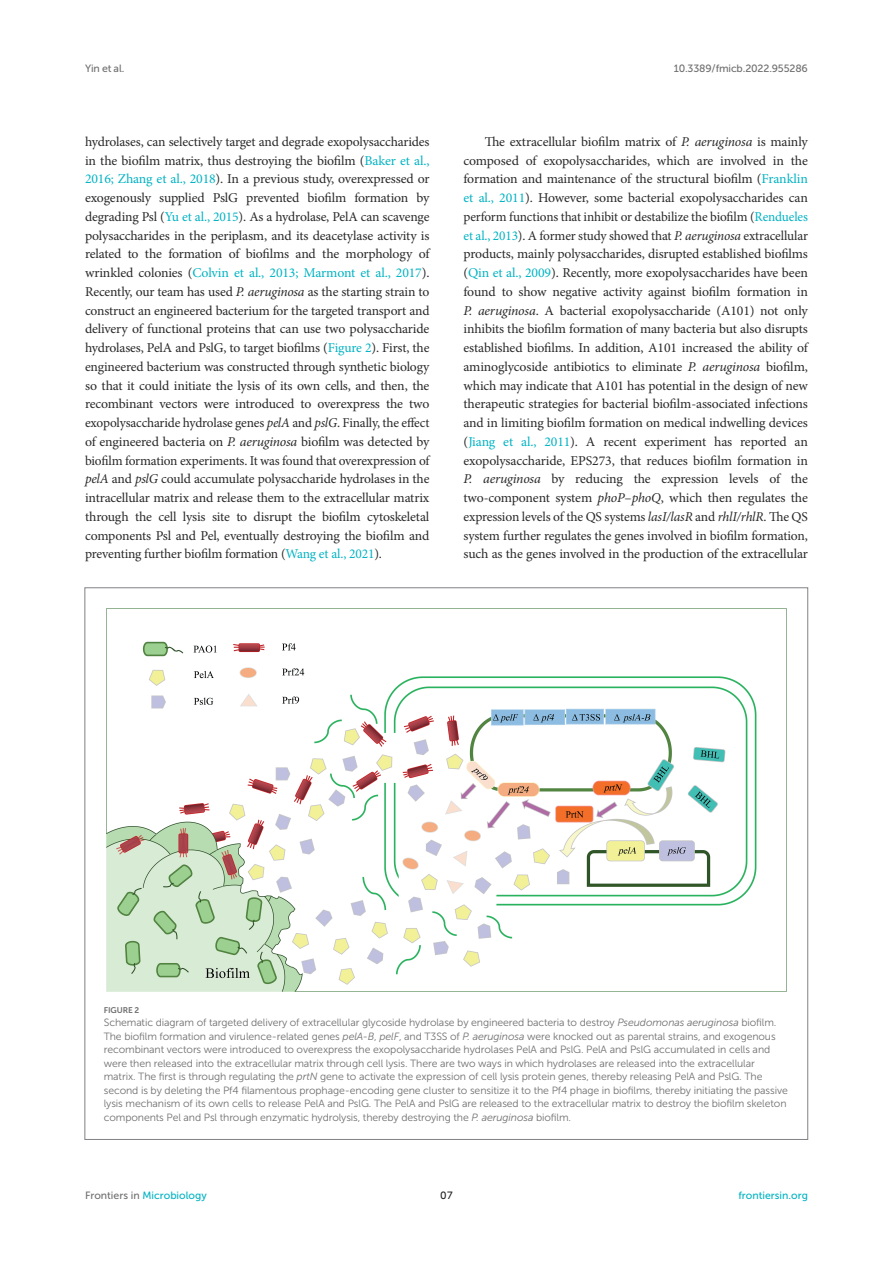
<style>
.page{position:relative;width:893px;height:1263px;background:#fff}
.page>*{position:absolute;margin:0;border:0;box-sizing:border-box;transform-origin:0 0}
.TEXT{font:13.5px/18.8px "Minion Pro";letter-spacing:-.01em;color:#292929;text-align:justify}
.FIG_LEG{font:10.5px/13.5px "Museo Sans 300";letter-spacing:-.01em;color:#6f6f70}
.t1{font:10.5px "Museo Sans 500";color:#00b3c3}
.t2{font:10.5px "Museo Sans 500";letter-spacing:-.015em;color:#6f6f70}
.t3{font:10.5px "Museo Sans 500";color:#231f20}
.FIG_HD{font:8.25px "Museo Sans 700";letter-spacing:-.01em;color:#6f6f70}
.s1{color:#00b3c3}
.s2{font-style:italic}
.s3{color:#6f6f70}
</style>
<div class="page">
<img style="left:106px;top:608px;width:681px;height:384px">
<p class="t2" style="left:85px;top:63px;width:41px">Yin et al.</p>
<p class="t2" style="left:674px;top:63px;width:136px">10.3389/fmicb.2022.955286</p>
<p class="TEXT" style="left:85px;top:132px;width:346px">hydrolases, can selectively target and degrade exopolysaccharides in the biofilm matrix, thus destroying the biofilm (<span class="s1">Baker et al., 2016; Zhang et al., 2018</span>). In a previous study, overexpressed or exogenously supplied PslG prevented biofilm formation by degrading Psl (<span class="s1">Yu et al., 2015</span>). As a hydrolase, PelA can scavenge polysaccharides in the periplasm, and its deacetylase activity is related to the formation of biofilms and the morphology of wrinkled colonies (<span class="s1">Colvin et al., 2013; Marmont et al., 2017</span>).<br>Recently, our team has used <span class="s2">P. aeruginosa</span> as the starting strain to construct an engineered bacterium for the targeted transport and delivery of functional proteins that can use two polysaccharide hydrolases, PelA and PslG, to target biofilms (<span class="s1">Figure 2</span>). First, the engineered bacterium was constructed through synthetic biology so that it could initiate the lysis of its own cells, and then, the recombinant vectors were introduced to overexpress the two exopolysaccharide hydrolase genes <span class="s2">pelA</span> and <span class="s2">pslG</span>. Finally, the effect of engineered bacteria on <span class="s2">P. aeruginosa</span> biofilm was detected by biofilm formation experiments. It was found that overexpression of <span class="s2">pelA</span> and <span class="s2">pslG</span> could accumulate polysaccharide hydrolases in the intracellular matrix and release them to the extracellular matrix through the cell lysis site to disrupt the biofilm cytoskeletal components Psl and Pel, eventually destroying the biofilm and preventing further biofilm formation (<span class="s1">Wang et al., 2021</span>).</p>
<p class="TEXT" style="left:463px;top:132px;width:346px;text-indent:21px">The extracellular biofilm matrix of <span class="s2">P. aeruginosa</span> is mainly composed of exopolysaccharides, which are involved in the formation and maintenance of the structural biofilm (<span class="s1">Franklin et al., 2011</span>). However, some bacterial exopolysaccharides can perform functions that inhibit or destabilize the biofilm (<span class="s1">Rendueles et al., 2013</span>). A former study showed that <span class="s2">P. aeruginosa</span> extracellular products, mainly polysaccharides, disrupted established biofilms (<span class="s1">Qin et al., 2009</span>). Recently, more exopolysaccharides have been found to show negative activity against biofilm formation in <span class="s2">P. aeruginosa</span>. A bacterial exopolysaccharide (A101) not only inhibits the biofilm formation of many bacteria but also disrupts established biofilms. In addition, A101 increased the ability of aminoglycoside antibiotics to eliminate <span class="s2">P. aeruginosa</span> biofilm, which may indicate that A101 has potential in the design of new therapeutic strategies for bacterial biofilm-associated infections and in limiting biofilm formation on medical indwelling devices (<span class="s1">Jiang et al., 2011</span>). A recent experiment has reported an exopolysaccharide, EPS273, that reduces biofilm formation in <span class="s2">P. aeruginosa</span> by reducing the expression levels of the two-component system <span class="s2">phoP</span>–<span class="s2">phoQ</span>, which then regulates the expression levels of the QS systems <span class="s2">lasI/lasR</span> and <span class="s2">rhlI/rhlR</span>. The QS system further regulates the genes involved in biofilm formation, such as the genes involved in the production of the extracellular</p>
<p class="FIG_HD" style="left:104px;top:1005px;width:37px">FIGURE 2</p>
<p class="FIG_LEG" style="left:104px;top:1016px;width:686px">Schematic diagram of targeted delivery of extracellular glycoside hydrolase by engineered bacteria to destroy <span class="s2">Pseudomonas aeruginosa</span> biofilm.<br>The biofilm formation and virulence-related genes <span class="s2">pelA-B</span>, <span class="s2">pelF</span>, and T3SS of <span class="s2">P. aeruginosa</span> were knocked out as parental strains, and exogenous recombinant vectors were introduced to overexpress the exopolysaccharide hydrolases PelA and PslG. PelA and PslG accumulated in cells and were then released into the extracellular matrix through cell lysis. There are two ways in which hydrolases are released into the extracellular matrix. The first is through regulating the <span class="s2">prtN</span> gene to activate the expression of cell lysis protein genes, thereby releasing PelA and PslG. The second is by deleting the Pf4 filamentous prophage-encoding gene cluster to sensitize it to the Pf4 phage in biofilms, thereby initiating the passive lysis mechanism of its own cells to release PelA and PslG. The PelA and PslG are released to the extracellular matrix to destroy the biofilm skeleton components Pel and Psl through enzymatic hydrolysis, thereby destroying the <span class="s2">P. aeruginosa</span> biofilm.</p>
<p class="t1" style="left:85px;top:1190px;width:123px"><span class="s3">Frontiers in</span> Microbiology</p>
<p class="t3" style="left:440px;top:1190px;width:14px">07</p>
<p class="t1" style="left:738px;top:1190px;width:71px">frontiersin.org</p>
</div>
